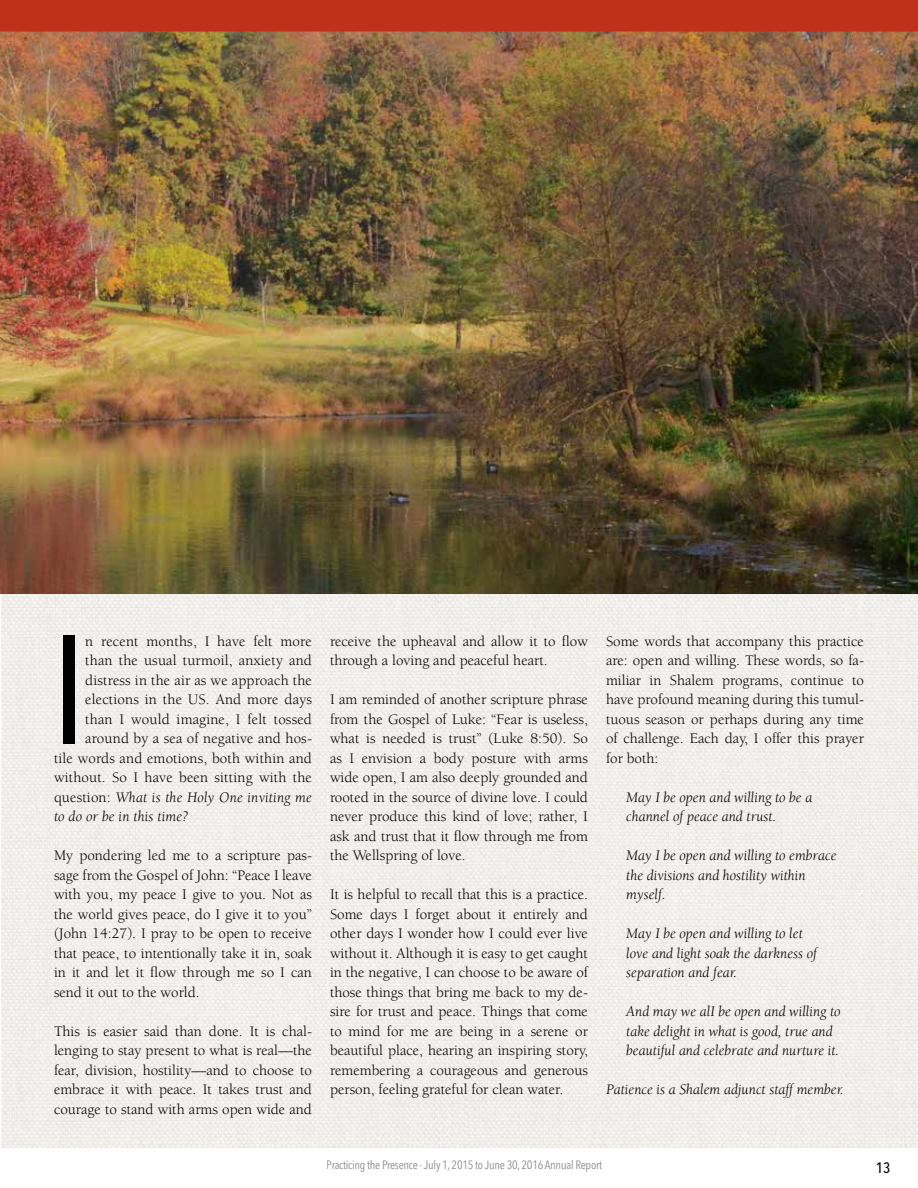
<style>
.page{position:relative;width:918px;height:1188px;background:#fff}
.page>*{position:absolute;margin:0;border:0;box-sizing:border-box;transform-origin:0 0}
.DropCap{font:500 152.7px "Avenir Next Condensed";color:#000;scale:.8 1}
.text{font:15px/19.5px "Berkeley";color:#000;text-align:justify}
.text-2{font:italic 15px/19.5px "Berkeley";color:#000}
.DropCap-2{font:15px "Berkeley";letter-spacing:.01em;color:#000}
.DropCap-3{font:italic 15px "Berkeley";letter-spacing:.01em;color:#000}
.t1{font:500 condensed 15px "Avenir Next LT Pro";color:#000}
.t2{font:condensed 12px "Avenir Next LT Pro";letter-spacing:-.02em;color:#58595b}
.s1{font-style:normal}
</style>
<div class="page">
<img style="left:1px;top:594px;width:917px;height:553px">
<img style="left:0;top:32px;width:918px;height:562px">
<div style="left:0;top:0;width:918px;height:32px;background:#bf311a"></div>
<p class="DropCap" style="left:54px;top:597px;width:39px">I</p>
<p class="DropCap-2" style="left:85px;top:632px;width:228px">n recent months, I have felt more</p>
<p class="DropCap-2" style="left:85px;top:651px;width:228px">than the usual turmoil, anxiety and</p>
<p class="DropCap-2" style="left:85px;top:671px;width:228px">distress in the air as we approach the</p>
<p class="DropCap-2" style="left:85px;top:690px;width:228px">elections in the US. And more days</p>
<p class="DropCap-2" style="left:85px;top:710px;width:228px">than I would imagine, I felt tossed</p>
<p class="DropCap-2" style="left:85px;top:729px;width:228px">around by a sea of negative and hos-</p>
<p class="DropCap-2" style="left:54px;top:749px;width:260px">tile words and emotions, both within and</p>
<p class="DropCap-2" style="left:54px;top:768px;width:260px">without. So I have been sitting with the</p>
<p class="DropCap-3" style="left:54px;top:788px;width:260px"><span class="s1">question:</span> What is the Holy One inviting me</p>
<p class="DropCap-3" style="left:54px;top:807px;width:135px">to do or be in this time?</p>
<p class="text" style="left:54px;top:845px;width:260px">My pondering led me to a scripture pas&shy;sage from the Gospel of John: “Peace I leave with you, my peace I give to you. Not as the world gives peace, do I give it to you” (John 14:27). I pray to be open to receive that peace, to intentionally take it in, soak in it and let it flow through me so I can send it out to the world.</p>
<p class="text" style="left:54px;top:1021px;width:260px">This is easier said than done. It is chal&shy;lenging to stay present to what is real—the fear, division, hostility—and to choose to embrace it with peace. It takes trust and courage to stand with arms open wide and</p>
<p class="text" style="left:330px;top:631px;width:259px">receive the upheaval and allow it to flow through a loving and peaceful heart.</p>
<p class="text" style="left:330px;top:689px;width:260px">I am reminded of another scripture phrase from the Gospel of Luke: “Fear is useless, what is needed is trust” (Luke 8:50). So as I envision a body posture with arms wide open, I am also deeply grounded and rooted in the source of divine love. I could never produce this kind of love; rather, I ask and trust that it flow through me from the Wellspring of love.</p>
<p class="text" style="left:330px;top:884px;width:260px">It is helpful to recall that this is a practice.<br>Some days I forget about it entirely and other days I wonder how I could ever live without it. Although it is easy to get caught in the negative, I can choose to be aware of those things that bring me back to my de&shy;sire for trust and peace. Things that come to mind for me are being in a serene or beautiful place, hearing an inspiring story, remembering a courageous and generous person, feeling grateful for clean water.</p>
<p class="text" style="left:606px;top:631px;width:260px">Some words that accompany this practice are: open and willing. These words, so fa&shy;miliar in Shalem programs, continue to have profound meaning during this tumul&shy;tuous season or perhaps during any time of challenge. Each day, I offer this prayer for both:</p>
<p class="text-2" style="left:626px;top:787px;width:188px">May I be open and willing to be a channel of peace and trust.</p>
<p class="text-2" style="left:626px;top:845px;width:212px">May I be open and willing to embrace the divisions and hostility within myself.</p>
<p class="text-2" style="left:626px;top:923px;width:192px">May I be open and willing to let love and light soak the darkness of separation and fear.</p>
<p class="text-2" style="left:626px;top:1001px;width:216px">And may we alI be open and willing to take delight in what is good, true and beautiful and celebrate and nurture it.</p>
<p class="text-2" style="left:606px;top:1079px;width:239px">Patience is a Shalem adjunct staff member.</p>
<p class="t2" style="left:327px;top:1158px;width:277px">Practicing the Presence - July 1, 2015 to June 30, 2016 Annual Report</p>
<p class="t1" style="left:876px;top:1158px;width:16px">13</p>
</div>
